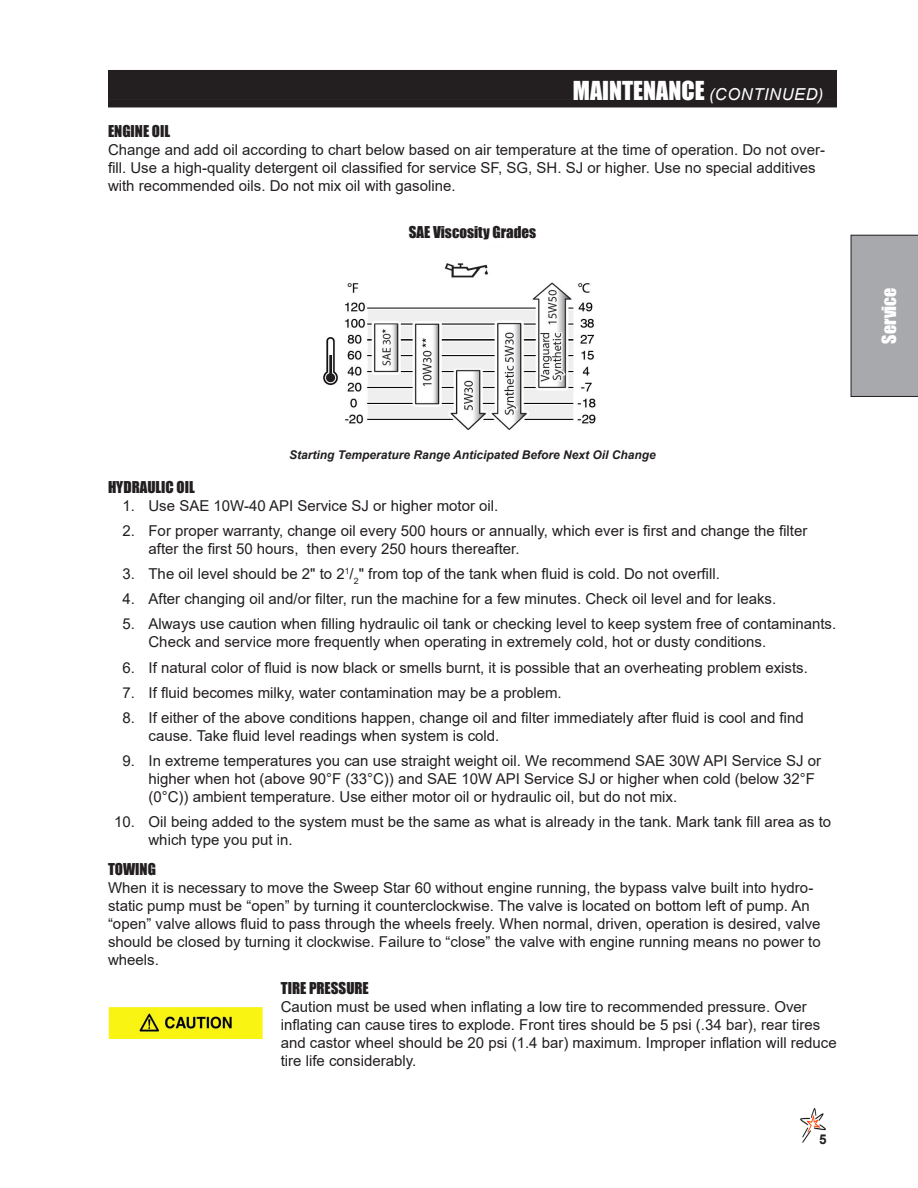
<style>
.page{position:relative;width:918px;height:1188px;background:#fff}
.page>*{position:absolute;margin:0;border:0;box-sizing:border-box;transform-origin:0 0}
.Header_Right{font:24px "Impact";color:#fff}
.t1{font:18px "Impact";color:#fff}
._1__2__3{font:15px/18px "Arial";color:#231f20}
.Body_text{font:15px/18px "Arial";color:#231f20}
.Subhead_1{font:15px "Impact";color:#231f20}
.Body_text-2{font:15px "Impact";color:#231f20}
.t2{font:700 13.5px "Arial";color:#231f20}
.t3{font:italic 700 12px "Arial";color:#231f20}
.s1{font-family:"Arial";font-style:italic;font-size:16.5px}
</style>
<div class="page">
<img style="left:800px;top:1108px;width:26px;height:35px">
<div style="left:851px;top:235px;width:67px;height:162px;background:#a8a9ad"></div>
<div style="left:108px;top:70px;width:729px;height:30px;background:#231f20"></div>
<div style="left:108px;top:100px;width:729px;height:7px;background:#231f20"></div>
<img style="left:323px;top:263px;width:273px;height:167px">
<img style="left:108px;top:1007px;width:155px;height:31px">
<p class="Header_Right" style="left:573px;top:72px;width:252px">MAINTENANCE <span class="s1">(CONTINUED)</span></p>
<p class="Subhead_1" style="left:108px;top:119px;width:64px">ENGINE OIL</p>
<p class="Body_text" style="left:108px;top:141px;width:719px">Change and add oil according to chart below based on air temperature at the time of operation. Do not over&shy;fill. Use a high-quality detergent oil classified for service SF, SG, SH. SJ or higher. Use no special additives with recommended oils. Do not mix oil with gasoline.</p>
<p class="Body_text-2" style="left:409px;top:220px;width:129px">SAE Viscosity Grades</p>
<p class="t3" style="left:289px;top:447px;width:368px">Starting Temperature Range Anticipated Before Next Oil Change</p>
<p class="Subhead_1" style="left:108px;top:476px;width:88px">HYDRAULIC OIL</p>
<p class="_1__2__3" style="left:122px;top:497px;width:377px">1. Use SAE 10W-40 API Service SJ or higher motor oil.</p>
<p class="_1__2__3" style="left:148px;top:522px;width:660px;text-indent:-26px">2. For proper warranty, change oil every 500 hours or annually, which ever is first and change the filter after the first 50 hours, then every 250 hours thereafter.</p>
<p class="_1__2__3" style="left:122px;top:565px;width:599px">3. The oil level should be 2" to 2<sup>1</sup>/<sub>2</sub>" from top of the tank when fluid is cold. Do not overfill.</p>
<p class="_1__2__3" style="left:122px;top:590px;width:655px">4. After changing oil and/or filter, run the machine for a few minutes. Check oil level and for leaks.</p>
<p class="_1__2__3" style="left:148px;top:615px;width:689px;text-indent:-26px">5. Always use caution when filling hydraulic oil tank or checking level to keep system free of contaminants.<br>Check and service more frequently when operating in extremely cold, hot or dusty conditions.</p>
<p class="_1__2__3" style="left:122px;top:658px;width:687px">6. If natural color of fluid is now black or smells burnt, it is possible that an overheating problem exists.</p>
<p class="_1__2__3" style="left:122px;top:683px;width:441px">7. If fluid becomes milky, water contamination may be a problem.</p>
<p class="_1__2__3" style="left:148px;top:708px;width:657px;text-indent:-26px">8. If either of the above conditions happen, change oil and filter immediately after fluid is cool and find cause. Take fluid level readings when system is cold.</p>
<p class="_1__2__3" style="left:148px;top:751px;width:674px;text-indent:-26px">9. In extreme temperatures you can use straight weight oil. We recommend SAE 30W API Service SJ or higher when hot (above 90°F (33°C)) and SAE 10W API Service SJ or higher when cold (below 32°F (0°C)) ambient temperature. Use either motor oil or hydraulic oil, but do not mix.</p>
<p class="_1__2__3" style="left:148px;top:812px;width:684px;text-indent:-34px">10. Oil being added to the system must be the same as what is already in the tank. Mark tank fill area as to which type you put in.</p>
<p class="Subhead_1" style="left:108px;top:858px;width:50px">TOWING</p>
<p class="Body_text" style="left:108px;top:879px;width:714px">When it is necessary to move the Sweep Star 60 without engine running, the bypass valve built into hydro&shy;static pump must be “open” by turning it counterclockwise. The valve is located on bottom left of pump. An “open” valve allows fluid to pass through the wheels freely. When normal, driven, operation is desired, valve should be closed by turning it clockwise. Failure to “close” the valve with engine running means no power to wheels.</p>
<p class="Subhead_1" style="left:281px;top:976px;width:90px">TIRE PRESSURE</p>
<p class="Body_text" style="left:281px;top:998px;width:558px">Caution must be used when inflating a low tire to recommended pressure. Over inflating can cause tires to explode. Front tires should be 5 psi (.34 bar), rear tires and castor wheel should be 20 psi (1.4 bar) maximum. Improper inflation will reduce tire life considerably.</p>
<p class="t2" style="left:819px;top:1129px;width:9px">5</p>
<p class="t1" style="left:875px;top:344px;width:58px;rotate:-90deg">Service</p>
</div>
